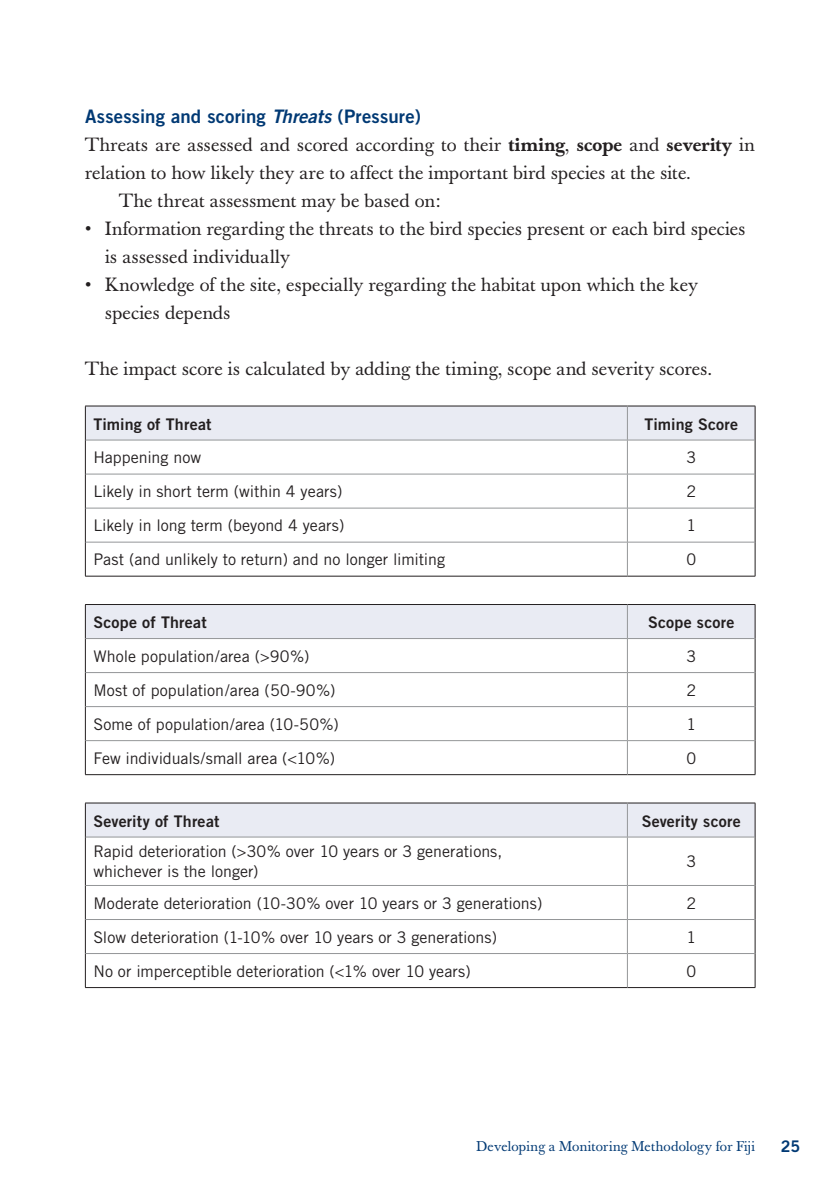
<style>
.page{position:relative;width:840px;height:1191px;background:#fff}
.page>*{position:absolute;margin:0;border:0;box-sizing:border-box;transform-origin:0 0}
.t1{font:19px/28px "Baskerville";letter-spacing:.01em;color:#231f20}
.t2{font:18.6px "Trade Gothic Bold Two";letter-spacing:.01em;color:#003974}
.t3{font:16px/20px "Trade Gothic";color:#231f20}
.t4{font:16px "Trade Gothic Bold Two";letter-spacing:.015em;color:#231f20}
.t5{font:16px "Trade Gothic Bold Two";color:#003974}
.t6{font:14px "Baskerville";letter-spacing:.01em;color:#003974}
.s1{font-style:italic}
.s2{font-weight:500}
</style>
<div class="page">
<svg style="left:85px;top:407px;width:542px;height:429px"></svg>
<div style="left:627px;top:407px;width:127px;height:33px;background:#e9ebf3"></div>
<svg style="left:627px;top:441px;width:127px;height:546px"></svg>
<hr style="left:85px;top:406px;width:542px;height:1px;background:#231f20">
<hr style="left:85px;top:406px;width:1px;height:34px;background:#231f20">
<hr style="left:627px;top:406px;width:128px;height:1px;background:#231f20">
<hr style="left:754px;top:406px;width:1px;height:34px;background:#231f20">
<hr style="left:85px;top:440px;width:1px;height:34px;background:#231f20">
<hr style="left:754px;top:440px;width:1px;height:34px;background:#231f20">
<hr style="left:85px;top:474px;width:1px;height:34px;background:#231f20">
<hr style="left:754px;top:474px;width:1px;height:34px;background:#231f20">
<hr style="left:85px;top:508px;width:1px;height:34px;background:#231f20">
<hr style="left:754px;top:508px;width:1px;height:34px;background:#231f20">
<hr style="left:85px;top:542px;width:1px;height:34px;background:#231f20">
<hr style="left:754px;top:542px;width:1px;height:34px;background:#231f20">
<hr style="left:85px;top:576px;width:542px;height:1px;background:#231f20">
<hr style="left:627px;top:576px;width:128px;height:1px;background:#231f20">
<hr style="left:85px;top:604px;width:542px;height:1px;background:#231f20">
<hr style="left:85px;top:605px;width:1px;height:33px;background:#231f20">
<hr style="left:627px;top:604px;width:128px;height:1px;background:#231f20">
<hr style="left:754px;top:605px;width:1px;height:33px;background:#231f20">
<hr style="left:85px;top:638px;width:1px;height:34px;background:#231f20">
<hr style="left:754px;top:638px;width:1px;height:34px;background:#231f20">
<hr style="left:85px;top:672px;width:1px;height:34px;background:#231f20">
<hr style="left:754px;top:672px;width:1px;height:34px;background:#231f20">
<hr style="left:85px;top:706px;width:1px;height:34px;background:#231f20">
<hr style="left:754px;top:706px;width:1px;height:34px;background:#231f20">
<hr style="left:85px;top:740px;width:1px;height:34px;background:#231f20">
<hr style="left:754px;top:740px;width:1px;height:34px;background:#231f20">
<hr style="left:85px;top:774px;width:542px;height:1px;background:#231f20">
<hr style="left:627px;top:774px;width:128px;height:1px;background:#231f20">
<hr style="left:85px;top:802px;width:542px;height:1px;background:#231f20">
<hr style="left:85px;top:803px;width:1px;height:34px;background:#231f20">
<hr style="left:627px;top:802px;width:128px;height:1px;background:#231f20">
<hr style="left:754px;top:803px;width:1px;height:34px;background:#231f20">
<hr style="left:85px;top:837px;width:1px;height:48px;background:#231f20">
<hr style="left:754px;top:837px;width:1px;height:48px;background:#231f20">
<hr style="left:85px;top:885px;width:1px;height:34px;background:#231f20">
<hr style="left:754px;top:885px;width:1px;height:34px;background:#231f20">
<hr style="left:85px;top:919px;width:1px;height:34px;background:#231f20">
<hr style="left:754px;top:919px;width:1px;height:34px;background:#231f20">
<hr style="left:85px;top:953px;width:1px;height:34px;background:#231f20">
<hr style="left:754px;top:953px;width:1px;height:34px;background:#231f20">
<hr style="left:85px;top:987px;width:542px;height:1px;background:#231f20">
<hr style="left:627px;top:987px;width:128px;height:1px;background:#231f20">
<hr style="left:626px;top:406px;width:1px;height:34px;background:#949698">
<hr style="left:86px;top:440px;width:541px;height:1px;background:#949698">
<hr style="left:627px;top:440px;width:127px;height:1px;background:#949698">
<hr style="left:626px;top:440px;width:1px;height:34px;background:#949698">
<hr style="left:626px;top:474px;width:1px;height:34px;background:#949698">
<hr style="left:86px;top:508px;width:541px;height:1px;background:#949698">
<hr style="left:627px;top:508px;width:127px;height:1px;background:#949698">
<hr style="left:626px;top:508px;width:1px;height:34px;background:#949698">
<hr style="left:626px;top:542px;width:1px;height:34px;background:#949698">
<hr style="left:86px;top:474px;width:541px;height:1px;background:#949698">
<hr style="left:627px;top:474px;width:127px;height:1px;background:#949698">
<hr style="left:86px;top:542px;width:541px;height:1px;background:#949698">
<hr style="left:627px;top:542px;width:127px;height:1px;background:#949698">
<hr style="left:626px;top:605px;width:1px;height:33px;background:#949698">
<hr style="left:86px;top:638px;width:541px;height:1px;background:#949698">
<hr style="left:627px;top:638px;width:127px;height:1px;background:#949698">
<hr style="left:626px;top:639px;width:1px;height:33px;background:#949698">
<hr style="left:626px;top:673px;width:1px;height:33px;background:#949698">
<hr style="left:86px;top:706px;width:541px;height:1px;background:#949698">
<hr style="left:627px;top:706px;width:127px;height:1px;background:#949698">
<hr style="left:626px;top:707px;width:1px;height:33px;background:#949698">
<hr style="left:626px;top:741px;width:1px;height:33px;background:#949698">
<hr style="left:86px;top:672px;width:541px;height:1px;background:#949698">
<hr style="left:627px;top:672px;width:127px;height:1px;background:#949698">
<hr style="left:86px;top:740px;width:541px;height:1px;background:#949698">
<hr style="left:627px;top:740px;width:127px;height:1px;background:#949698">
<hr style="left:626px;top:803px;width:1px;height:33px;background:#949698">
<hr style="left:86px;top:836px;width:541px;height:1px;background:#949698">
<hr style="left:627px;top:836px;width:127px;height:1px;background:#949698">
<hr style="left:626px;top:837px;width:1px;height:48px;background:#949698">
<hr style="left:626px;top:885px;width:1px;height:34px;background:#949698">
<hr style="left:86px;top:919px;width:541px;height:1px;background:#949698">
<hr style="left:627px;top:919px;width:127px;height:1px;background:#949698">
<hr style="left:626px;top:919px;width:1px;height:34px;background:#949698">
<hr style="left:626px;top:953px;width:1px;height:34px;background:#949698">
<hr style="left:86px;top:885px;width:541px;height:1px;background:#949698">
<hr style="left:627px;top:885px;width:127px;height:1px;background:#949698">
<hr style="left:86px;top:953px;width:541px;height:1px;background:#949698">
<hr style="left:627px;top:953px;width:127px;height:1px;background:#949698">
<p class="t2" style="left:85px;top:105px;width:337px">Assessing and scoring <span class="s1">Threats</span> (Pressure)</p>
<p class="t1" style="left:85px;top:131px;width:671px">Threats are assessed and scored according to their <span class="s2">timing</span>, <span class="s2">scope</span> and <span class="s2">severity</span> in</p>
<p class="t1" style="left:85px;top:159px;width:607px">relation to how likely they are to affect the important bird species at the site.</p>
<p class="t1" style="left:119px;top:187px;width:323px">The threat assessment may be based on:</p>
<p class="t1" style="left:105px;top:215px;width:641px;text-indent:-20px">• Information regarding the threats to the bird species present or each bird species is assessed individually</p>
<p class="t1" style="left:105px;top:271px;width:594px;text-indent:-20px">• Knowledge of the site, especially regarding the habitat upon which the key species depends</p>
<p class="t1" style="left:85px;top:355px;width:628px">The impact score is calculated by adding the timing, scope and severity scores.</p>
<p class="t4" style="left:93px;top:414px;width:119px">Timing of Threat</p>
<p class="t4" style="left:644px;top:414px;width:95px">Timing Score</p>
<p class="t3" style="left:93px;top:447px;width:109px">Happening now</p>
<p class="t3" style="left:686px;top:447px;width:11px">3</p>
<p class="t3" style="left:93px;top:481px;width:250px">Likely in short term (within 4 years)</p>
<p class="t3" style="left:686px;top:481px;width:11px">2</p>
<p class="t3" style="left:93px;top:515px;width:252px">Likely in long term (beyond 4 years)</p>
<p class="t3" style="left:686px;top:515px;width:11px">1</p>
<p class="t3" style="left:93px;top:549px;width:353px">Past (and unlikely to return) and no longer limiting</p>
<p class="t3" style="left:686px;top:549px;width:11px">0</p>
<p class="t4" style="left:93px;top:612px;width:115px">Scope of Threat</p>
<p class="t4" style="left:647px;top:612px;width:88px">Scope score</p>
<p class="t3" style="left:93px;top:646px;width:217px">Whole population/area (&gt;90%)</p>
<p class="t3" style="left:686px;top:646px;width:11px">3</p>
<p class="t3" style="left:93px;top:680px;width:243px">Most of population/area (50-90%)</p>
<p class="t3" style="left:686px;top:680px;width:11px">2</p>
<p class="t3" style="left:93px;top:714px;width:247px">Some of population/area (10-50%)</p>
<p class="t3" style="left:686px;top:714px;width:11px">1</p>
<p class="t3" style="left:93px;top:748px;width:243px">Few individuals/small area (&lt;10%)</p>
<p class="t3" style="left:686px;top:748px;width:11px">0</p>
<p class="t4" style="left:93px;top:811px;width:127px">Severity of Threat</p>
<p class="t4" style="left:641px;top:811px;width:101px">Severity score</p>
<p class="t3" style="left:93px;top:841px;width:410px">Rapid deterioration (&gt;30% over 10 years or 3 generations, whichever is the longer)</p>
<p class="t3" style="left:686px;top:851px;width:11px">3</p>
<p class="t3" style="left:93px;top:892px;width:450px">Moderate deterioration (10-30% over 10 years or 3 generations)</p>
<p class="t3" style="left:686px;top:892px;width:11px">2</p>
<p class="t3" style="left:93px;top:927px;width:405px">Slow deterioration (1-10% over 10 years or 3 generations)</p>
<p class="t3" style="left:686px;top:927px;width:11px">1</p>
<p class="t3" style="left:93px;top:961px;width:379px">No or imperceptible deterioration (&lt;1% over 10 years)</p>
<p class="t3" style="left:686px;top:961px;width:11px">0</p>
<p class="t6" style="left:476px;top:1138px;width:279px">Developing a Monitoring Methodology for Fiji</p>
<p class="t5" style="left:780px;top:1135px;width:21px">25</p>
</div>
